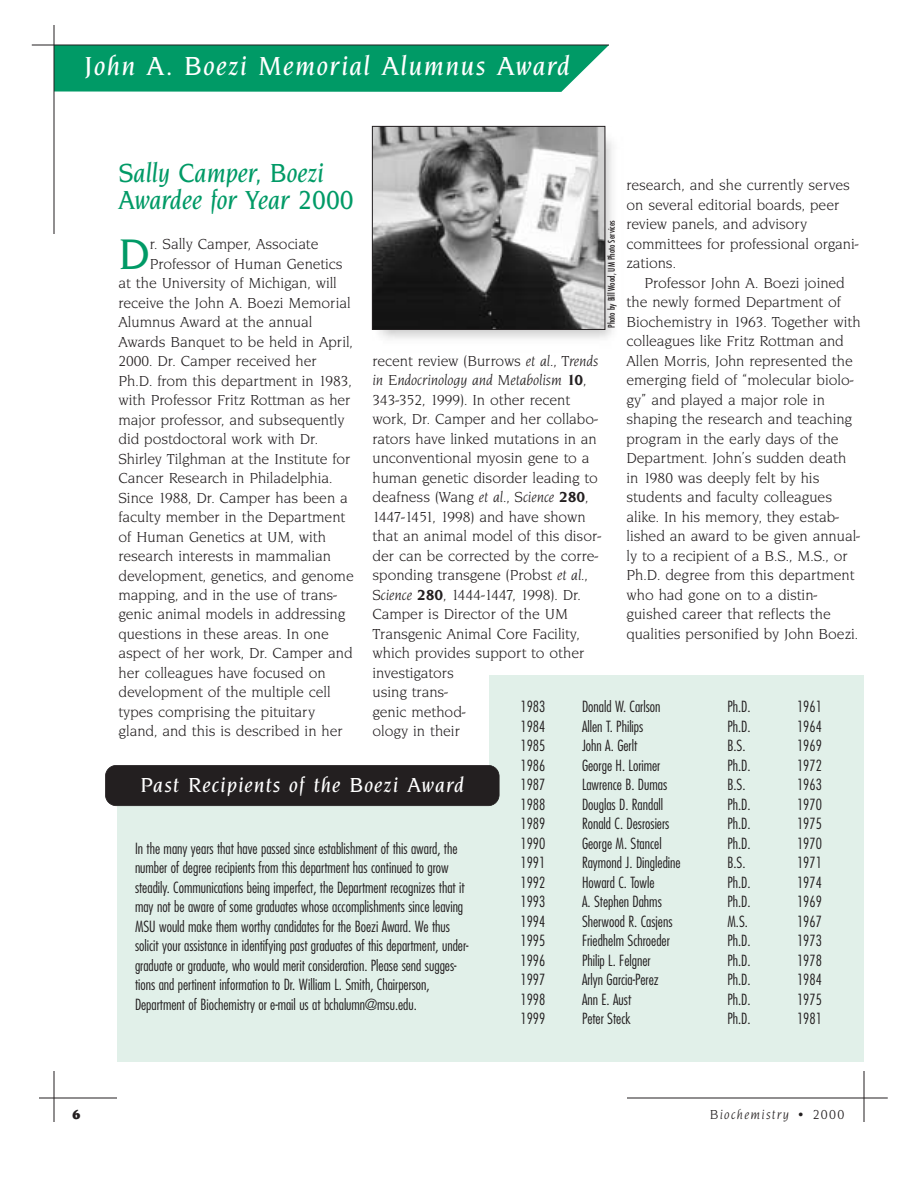
<style>
.page{position:relative;width:918px;height:1188px;background:#fff}
.page>*{position:absolute;margin:0;border:0;box-sizing:border-box;transform-origin:0 0}
.t1{font:500 44.25px "Novarese Itc T";color:#009a66}
.t2{font:italic 500 27px/27px "Novarese Itc T";color:#009a66;scale:.95 1}
.t3{font:italic 500 27px "Novarese Itc T";letter-spacing:.055em;color:#fff}
.t4{font:italic 500 21px "Novarese Itc T";letter-spacing:.055em;color:#fff}
.t5{font:15px/19.5px "Novarese Itc T";color:#231f20}
.t6{font:300 condensed 15px/19.5px "Futura";color:#231f20}
.t7{font:italic 13.5px "Novarese Itc T";letter-spacing:.1em;color:#231f20}
.t8{font:900 13.5px "Novarese Itc T";color:#231f20}
.t9{font:condensed 9px "Futura";color:#231f20}
.s1{font-style:italic}
.s2{font-weight:700}
</style>
<div class="page">
<div style="left:55px;top:46px;width:553px;height:46px;background:#009a66"></div>
<img style="left:379px;top:126px;width:233px;height:213px">
<hr style="left:54px;top:25px;width:1px;height:209px;background:#231f20">
<hr style="left:32px;top:45px;width:577px;height:1px;background:#231f20">
<hr style="left:627px;top:1098px;width:261px;height:1px;background:#231f20">
<hr style="left:864px;top:1071px;width:1px;height:51px;background:#231f20">
<hr style="left:54px;top:1071px;width:1px;height:51px;background:#231f20">
<hr style="left:39px;top:1098px;width:78px;height:1px;background:#231f20">
<div style="left:117px;top:804px;width:372px;height:258px;background:#e1f0e9"></div>
<div style="left:489px;top:675px;width:375px;height:387px;background:#e1f0e9"></div>
<img style="left:374px;top:128px;width:229px;height:200px">
<div style="left:372px;top:126px;width:233px;height:204px;border:1px solid #231f20"></div>
<div style="left:105px;top:765px;width:394px;height:41px;background:#231f20;border-radius:11px"></div>
<div style="left:105px;top:765px;width:395px;height:41px;border:2px solid #231f20;border-radius:11px"></div>
<h2 class="t3" style="left:85px;top:54px;width:487px">John A. Boezi Memorial Alumnus Award</h2>
<h2 class="t2" style="left:118px;top:160px;width:249px">Sally Camper, Boezi<br>Awardee for Year 2000</h2>
<h1 class="t1" style="left:118px;top:236px;width:33px">D</h1>
<p class="t5" style="left:150px;top:235px;width:170px">r. Sally Camper, Associate</p>
<p class="t5" style="left:626px;top:177px;width:234px">research, and she currently serves on several editorial boards, peer review panels, and advisory committees for professional organi&shy;zations.</p>
<p class="t5" style="left:626px;top:274px;width:236px;text-indent:18px">Professor John A. Boezi joined the newly formed Department of<br>Biochemistry in 1963. Together with colleagues like Fritz Rottman and<br>Allen Morris, John represented the emerging field of “molecular biolo&shy;gy” and played a major role in shaping the research and teaching program in the early days of the<br>Department. John’s sudden death in 1980 was deeply felt by his students and faculty colleagues alike. In his memory, they estab&shy;lished an award to be given annual&shy;ly to a recipient of a B.S., M.S., or<br>Ph.D. degree from this department who had gone on to a distin&shy;guished career that reflects the qualities personified by John Boezi.</p>
<p class="t9" style="left:607px;top:328px;width:109px;rotate:-90deg">Photo by Bill Wood, UM Photo Services</p>
<p class="t5" style="left:150px;top:255px;width:194px">Professor of Human Genetics</p>
<p class="t5" style="left:118px;top:274px;width:220px">at the University of Michigan, will</p>
<p class="t5" style="left:118px;top:294px;width:234px">receive the John A. Boezi Memorial</p>
<p class="t5" style="left:118px;top:313px;width:195px">Alumnus Award at the annual</p>
<p class="t5" style="left:118px;top:333px;width:236px">Awards Banquet to be held in April,</p>
<p class="t5" style="left:118px;top:352px;width:200px">2000. Dr. Camper received her</p>
<p class="t5" style="left:118px;top:372px;width:235px">Ph.D. from this department in 1983,</p>
<p class="t5" style="left:118px;top:391px;width:234px">with Professor Fritz Rottman as her</p>
<p class="t5" style="left:118px;top:411px;width:228px">major professor, and subsequently</p>
<p class="t5" style="left:118px;top:430px;width:201px">did postdoctoral work with Dr.</p>
<p class="t5" style="left:118px;top:450px;width:233px">Shirley Tilghman at the Institute for</p>
<p class="t5" style="left:118px;top:469px;width:215px">Cancer Research in Philadelphia.</p>
<p class="t5" style="left:118px;top:489px;width:231px">Since 1988, Dr. Camper has been a</p>
<p class="t5" style="left:118px;top:508px;width:228px">faculty member in the Department</p>
<p class="t5" style="left:118px;top:528px;width:209px">of Human Genetics at UM, with</p>
<p class="t5" style="left:118px;top:547px;width:214px">research interests in mammalian</p>
<p class="t5" style="left:118px;top:567px;width:237px">development, genetics, and genome</p>
<p class="t5" style="left:118px;top:586px;width:220px">mapping, and in the use of trans-</p>
<p class="t5" style="left:118px;top:606px;width:228px">genic animal models in addressing</p>
<p class="t5" style="left:118px;top:625px;width:212px">questions in these areas. In one</p>
<p class="t5" style="left:118px;top:645px;width:236px">aspect of her work, Dr. Camper and</p>
<p class="t5" style="left:118px;top:664px;width:209px">her colleagues have focused on</p>
<p class="t5" style="left:118px;top:684px;width:214px">development of the multiple cell</p>
<p class="t5" style="left:118px;top:703px;width:198px">types comprising the pituitary</p>
<p class="t5" style="left:118px;top:723px;width:226px">gland, and this is described in her</p>
<p class="t5" style="left:372px;top:352px;width:230px">recent review (Burrows <span class="s1">et al., Trends in Endocrinology and Metabolism</span> <span class="s2">10</span>,<br>343-352, 1999). In other recent work, Dr. Camper and her collabo&shy;rators have linked mutations in an unconventional myosin gene to a human genetic disorder leading to deafness (Wang <span class="s1">et al., Science</span> <span class="s2">280</span>,<br>1447-1451, 1998) and have shown that an animal model of this disor&shy;der can be corrected by the corre&shy;sponding transgene (Probst <span class="s1">et al.,<br>Science</span> <span class="s2">280</span>, 1444-1447, 1998). Dr.<br>Camper is Director of the UM<br>Transgenic Animal Core Facility, which provides support to other investigators<br>using trans-<br>genic method-<br>ology in their</p>
<p class="t6" style="left:520px;top:698px;width:26px">1983</p>
<p class="t6" style="left:582px;top:698px;width:80px">Donald W. Carlson</p>
<p class="t6" style="left:727px;top:698px;width:25px">Ph.D.</p>
<p class="t6" style="left:797px;top:698px;width:26px">1961</p>
<p class="t6" style="left:520px;top:718px;width:26px">1984</p>
<p class="t6" style="left:582px;top:718px;width:63px">Allen T. Philips</p>
<p class="t6" style="left:728px;top:718px;width:25px">Ph.D.</p>
<p class="t6" style="left:797px;top:718px;width:26px">1964</p>
<p class="t6" style="left:520px;top:737px;width:26px">1985</p>
<p class="t6" style="left:582px;top:737px;width:57px">John A. Gerlt</p>
<p class="t6" style="left:727px;top:737px;width:20px">B.S.</p>
<p class="t6" style="left:797px;top:737px;width:26px">1969</p>
<p class="t6" style="left:520px;top:757px;width:26px">1986</p>
<p class="t6" style="left:582px;top:757px;width:80px">George H. Lorimer</p>
<p class="t6" style="left:727px;top:757px;width:25px">Ph.D.</p>
<p class="t6" style="left:797px;top:757px;width:26px">1972</p>
<p class="t6" style="left:520px;top:776px;width:26px">1987</p>
<p class="t6" style="left:582px;top:776px;width:87px">Lawrence B. Dumas</p>
<p class="t6" style="left:727px;top:776px;width:20px">B.S.</p>
<p class="t6" style="left:797px;top:776px;width:26px">1963</p>
<p class="t6" style="left:520px;top:796px;width:26px">1988</p>
<p class="t6" style="left:582px;top:796px;width:83px">Douglas D. Randall</p>
<p class="t6" style="left:727px;top:796px;width:25px">Ph.D.</p>
<p class="t6" style="left:797px;top:796px;width:26px">1970</p>
<p class="t6" style="left:520px;top:815px;width:26px">1989</p>
<p class="t6" style="left:582px;top:815px;width:89px">Ronald C. Desrosiers</p>
<p class="t6" style="left:727px;top:815px;width:25px">Ph.D.</p>
<p class="t6" style="left:797px;top:815px;width:26px">1975</p>
<p class="t6" style="left:520px;top:835px;width:26px">1990</p>
<p class="t6" style="left:582px;top:835px;width:81px">George M. Stancel</p>
<p class="t6" style="left:727px;top:835px;width:25px">Ph.D.</p>
<p class="t6" style="left:797px;top:835px;width:26px">1970</p>
<p class="t6" style="left:520px;top:854px;width:26px">1991</p>
<p class="t6" style="left:582px;top:854px;width:100px">Raymond J. Dingledine</p>
<p class="t6" style="left:727px;top:854px;width:20px">B.S.</p>
<p class="t6" style="left:797px;top:854px;width:26px">1971</p>
<p class="t6" style="left:520px;top:874px;width:26px">1992</p>
<p class="t6" style="left:582px;top:874px;width:74px">Howard C. Towle</p>
<p class="t6" style="left:727px;top:874px;width:25px">Ph.D.</p>
<p class="t6" style="left:797px;top:874px;width:26px">1974</p>
<p class="t6" style="left:520px;top:893px;width:26px">1993</p>
<p class="t6" style="left:582px;top:893px;width:81px">A. Stephen Dahms</p>
<p class="t6" style="left:727px;top:893px;width:25px">Ph.D.</p>
<p class="t6" style="left:797px;top:893px;width:26px">1969</p>
<p class="t6" style="left:520px;top:913px;width:26px">1994</p>
<p class="t6" style="left:582px;top:913px;width:92px">Sherwood R. Casjens</p>
<p class="t6" style="left:727px;top:913px;width:22px">M.S.</p>
<p class="t6" style="left:797px;top:913px;width:26px">1967</p>
<p class="t6" style="left:520px;top:932px;width:26px">1995</p>
<p class="t6" style="left:582px;top:932px;width:89px">Friedhelm Schroeder</p>
<p class="t6" style="left:727px;top:932px;width:25px">Ph.D.</p>
<p class="t6" style="left:797px;top:932px;width:26px">1973</p>
<p class="t6" style="left:520px;top:952px;width:26px">1996</p>
<p class="t6" style="left:582px;top:952px;width:70px">Philip L. Felgner</p>
<p class="t6" style="left:727px;top:952px;width:25px">Ph.D.</p>
<p class="t6" style="left:797px;top:952px;width:26px">1978</p>
<p class="t6" style="left:520px;top:971px;width:26px">1997</p>
<p class="t6" style="left:582px;top:971px;width:78px">Arlyn Garcia-Perez</p>
<p class="t6" style="left:727px;top:971px;width:25px">Ph.D.</p>
<p class="t6" style="left:797px;top:971px;width:26px">1984</p>
<p class="t6" style="left:520px;top:991px;width:26px">1998</p>
<p class="t6" style="left:582px;top:991px;width:51px">Ann E. Aust</p>
<p class="t6" style="left:727px;top:991px;width:25px">Ph.D.</p>
<p class="t6" style="left:797px;top:991px;width:26px">1975</p>
<p class="t6" style="left:520px;top:1010px;width:26px">1999</p>
<p class="t6" style="left:582px;top:1010px;width:50px">Peter Steck</p>
<p class="t6" style="left:728px;top:1010px;width:25px">Ph.D.</p>
<p class="t6" style="left:797px;top:1010px;width:26px">1981</p>
<h3 class="t4" style="left:141px;top:776px;width:325px">Past Recipients of the Boezi Award</h3>
<p class="t6" style="left:135px;top:840px;width:335px">In the many years that have passed since establishment of this award, the number of degree recipients from this department has continued to grow steadily. Communications being imperfect, the Department recognizes that it may not be aware of some graduates whose accomplishments since leaving MSU would make them worthy candidates for the Boezi Award. We thus solicit your assistance in identifying past graduates of this department, under&shy;graduate or graduate, who would merit consideration. Please send sugges&shy;tions and pertinent information to Dr. William L. Smith, Chairperson, Department of Biochemistry or e-mail us at bchalumn@msu.edu.</p>
<p class="t8" style="left:72px;top:1108px;width:10px">6</p>
<p class="t7" style="left:710px;top:1109px;width:136px">Biochemistry • 2000</p>
</div>
